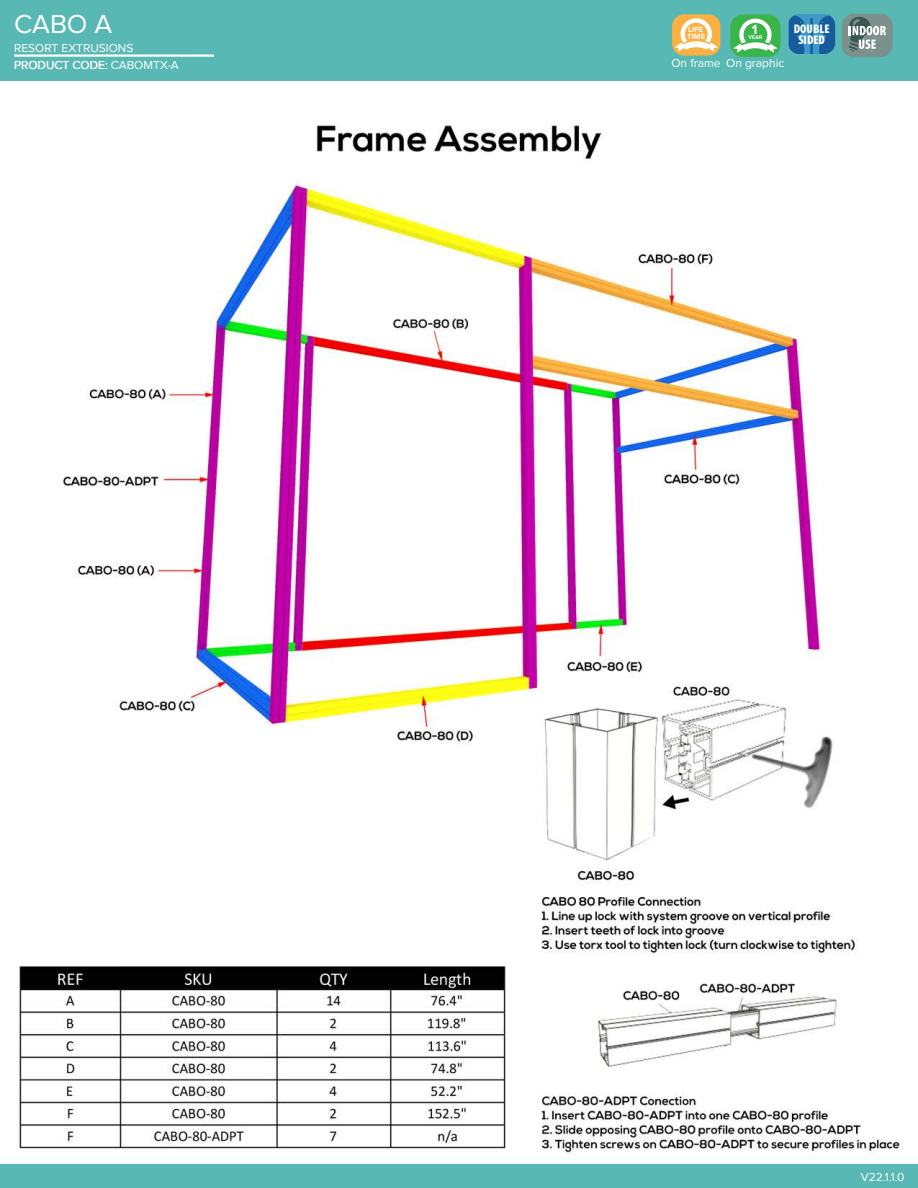
<style>
.page{position:relative;width:918px;height:1188px;background:#fff}
.page>*{position:absolute;margin:0;border:0;box-sizing:border-box;transform-origin:0 0}
.t1{font:27px "Proxima Nova";color:#fff}
.t2{font:900 condensed 18.3px "Myriad Pro";color:#fff}
.t3{font:700 13.8px "Proxima Nova";color:#fff}
.t4{font:900 condensed 12.6px/11.2px "Myriad Pro";color:#fff;text-align:center}
.t5{font:12px "Proxima Nova";color:#fff}
.t6{font:700 7.8px/7.2px "Proxima Nova";color:#fff}
.t7{font:700 5.55px "Proxima Nova";color:#fff}
</style>
<div class="page">
<div style="left:0;top:0;width:918px;height:81px;background:#58b8b3"></div>
<hr style="left:14px;top:54px;width:200px;height:3px;background:#fff">
<div style="left:0;top:1164px;width:918px;height:24px;background:#58b8b3"></div>
<div style="left:672px;top:14px;width:49px;height:42px;background:#fbb03f;border-radius:12px"></div>
<svg style="left:675px;top:17px;width:42px;height:35px"></svg>
<div style="left:730px;top:14px;width:50px;height:43px;background:#3ab54a;border-radius:13px"></div>
<svg style="left:733px;top:17px;width:44px;height:36px"></svg>
<div style="left:842px;top:14px;width:51px;height:43px;background:#7c908c;border-radius:12px"></div>
<svg style="left:849px;top:16px;width:37px;height:36px"></svg>
<div style="left:789px;top:14px;width:46px;height:40px;background:#3e98c8;border-radius:11px"></div>
<svg style="left:819px;top:15px;width:16px;height:39px"></svg>
<svg style="left:789px;top:15px;width:24px;height:39px"></svg>
<img style="left:2px;top:123px;width:916px;height:1041px">
<h1 class="t1" style="left:14px;top:12px;width:100px">CABO A</h1>
<p class="t5" style="left:14px;top:60px;width:166px">PRODUCT CODE: CABOMTX-A</p>
<p class="t5" style="left:14px;top:42px;width:121px">RESORT EXTRUSIONS</p>
<p class="t6" style="left:687px;top:26px;width:19px">LIFE<br>TIME</p>
<p class="t3" style="left:752px;top:22px;width:7px">1</p>
<p class="t7" style="left:748px;top:34px;width:16px">YEAR</p>
<p class="t4" style="left:794px;top:23px;width:37px">DOUBLE<br>SIDED</p>
<h2 class="t2" style="left:640px;top:43px;width:53px">DOUBLE</h2>
<h2 class="t2" style="left:742px;top:52px;width:47px">SINGLE</h2>
<p class="t5" style="left:671px;top:57px;width:51px">On frame</p>
<p class="t5" style="left:726px;top:57px;width:60px">On graphic</p>
<p class="t5" style="left:861px;top:1171px;width:45px">V22.1.1.0</p>
</div>
